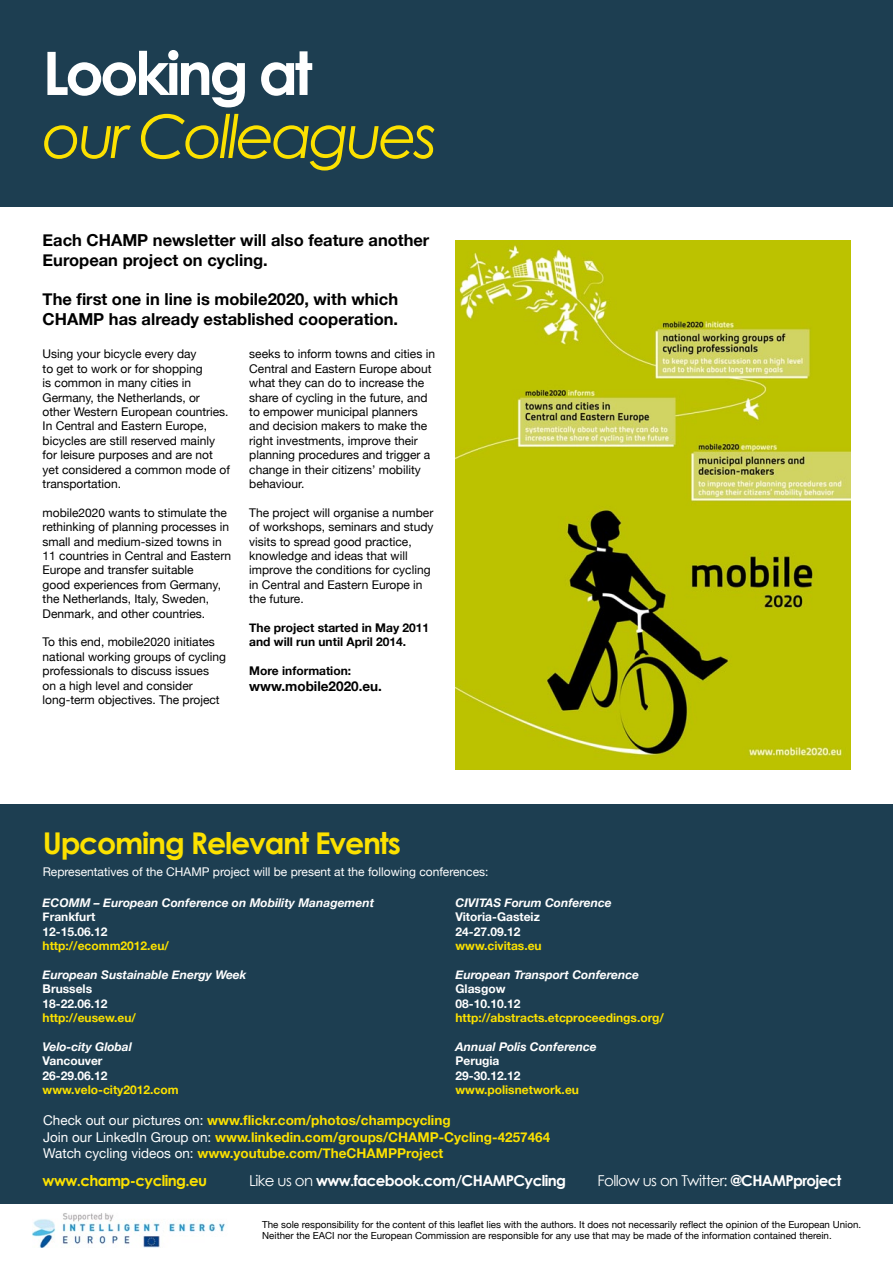
<style>
.page{position:relative;width:893px;height:1263px;background:#fff}
.page>*{position:absolute;margin:0;border:0;box-sizing:border-box;transform-origin:0 0}
.t1{font:italic 60px "Century Gothic";letter-spacing:-.06em;color:#fce100}
.t2{font:700 60px "Century Gothic";letter-spacing:-.06em;color:#fff}
.t3{font:700 30px "Century Gothic";letter-spacing:-.04em;color:#fce100}
.t4{font:700 16.5px/19.8px "Helvetica Neue";color:#000}
.t5{font:700 15px "Century Gothic";letter-spacing:-.04em;color:#fff}
.t6{font:15px "Century Gothic";letter-spacing:-.04em;color:#fff}
.t7{font:700 15px "Century Gothic";letter-spacing:-.04em;color:#fce100}
.t8{font:700 13.5px/16.2px "Helvetica Neue";color:#fce100}
.t9{font:700 13.5px "Helvetica Neue";color:#000}
.t10{font:12px/14.4px "Helvetica Neue";color:#000}
.t11{font:italic 700 12px "Helvetica Neue";color:#fff}
.t12{font:700 12px "Helvetica Neue";color:#fce100}
.t13{font:700 12px/14.4px "Helvetica Neue";color:#fff}
.t14{font:12px "Helvetica Neue";color:#fff}
.t15{font:700 12px/14.4px "Helvetica Neue";color:#000}
.t16{font:9.75px/11.7px "Helvetica Neue";color:#000}
.s1{font-weight:400;color:#fff}
.s2{font-weight:400}
.s3{font-weight:700}
</style>
<div class="page">
<div style="left:0;top:0;width:893px;height:207px;background:#1d3e51"></div>
<div style="left:0;top:804px;width:893px;height:399px;background:#1d3e51"></div>
<img style="left:455px;top:240px;width:396px;height:530px">
<img style="left:32px;top:1213px;width:194px;height:34px">
<h1 class="t2" style="left:43px;top:35px;width:272px">Looking at</h1>
<h1 class="t1" style="left:43px;top:100px;width:396px">our Colleagues</h1>
<h3 class="t4" style="left:43px;top:229px;width:388px">Each CHAMP newsletter will also feature another<br>European project on cycling.</h3>
<h3 class="t4" style="left:43px;top:288px;width:357px">The first one in line is mobile2020, with which<br>CHAMP has already established cooperation.</h3>
<p class="t10" style="left:43px;top:346px;width:189px">Using your bicycle every day<br>to get to work or for shopping<br>is common in many cities in<br>Germany, the Netherlands, or other Western European countries.<br>In Central and Eastern Europe, bicycles are still reserved mainly for leisure purposes and are not yet considered a common mode of transportation.</p>
<p class="t10" style="left:43px;top:504px;width:190px">mobile2020 wants to stimulate the rethinking of planning processes in small and medium-sized towns in<br>11 countries in Central and Eastern<br>Europe and transfer suitable<br>good experiences from Germany, the Netherlands, Italy, Sweden,<br>Denmark, and other countries.</p>
<p class="t10" style="left:43px;top:634px;width:185px">To this end, mobile2020 initiates national working groups of cycling professionals to discuss issues<br>on a high level and consider long-term objectives. The project</p>
<p class="t10" style="left:249px;top:346px;width:187px">seeks to inform towns and cities in<br>Central and Eastern Europe about what they can do to increase the share of cycling in the future, and to empower municipal planners and decision makers to make the right investments, improve their planning procedures and trigger a change in their citizens’ mobility behaviour.</p>
<p class="t10" style="left:249px;top:504px;width:186px">The project will organise a number of workshops, seminars and study visits to spread good practice, knowledge and ideas that will improve the conditions for cycling in Central and Eastern Europe in the future.</p>
<p class="t15" style="left:249px;top:620px;width:182px">The project started in May 2011 and will run until April 2014.</p>
<p class="t15" style="left:249px;top:663px;width:103px">More information:</p>
<p class="t9" style="left:249px;top:674px;width:134px">www.mobile2020.eu.</p>
<h2 class="t3" style="left:43px;top:824px;width:360px">Upcoming Relevant Events</h2>
<p class="t14" style="left:43px;top:861px;width:447px">Representatives of the CHAMP project will be present at the following conferences:</p>
<p class="t11" style="left:43px;top:893px;width:333px">ECOMM – European Conference on Mobility Management</p>
<p class="t13" style="left:43px;top:909px;width:66px">Frankfurt<br>12-15.06.12</p>
<p class="t12" style="left:43px;top:935px;width:128px">http://ecomm2012.eu/</p>
<p class="t11" style="left:43px;top:965px;width:205px">European Sustainable Energy Week</p>
<p class="t13" style="left:43px;top:981px;width:66px">Brussels<br>18-22.06.12</p>
<p class="t12" style="left:43px;top:1007px;width:95px">http://eusew.eu/</p>
<p class="t11" style="left:43px;top:1037px;width:91px">Velo-city Global</p>
<p class="t13" style="left:43px;top:1053px;width:66px">Vancouver<br>26-29.06.12</p>
<p class="t12" style="left:43px;top:1079px;width:137px">www.velo-city2012.com</p>
<p class="t11" style="left:455px;top:893px;width:158px">CIVITAS Forum Conference</p>
<p class="t13" style="left:455px;top:909px;width:86px">Vitoria-Gasteiz<br>24-27.09.12</p>
<p class="t12" style="left:455px;top:935px;width:88px">www.civitas.eu</p>
<p class="t11" style="left:455px;top:965px;width:185px">European Transport Conference</p>
<p class="t13" style="left:455px;top:981px;width:66px">Glasgow<br>08-10.10.12</p>
<p class="t12" style="left:455px;top:1007px;width:210px">http://abstracts.etcproceedings.org/</p>
<p class="t11" style="left:455px;top:1037px;width:143px">Annual Polis Conference</p>
<p class="t13" style="left:455px;top:1053px;width:66px">Perugia<br>29-30.12.12</p>
<p class="t12" style="left:455px;top:1079px;width:125px">www.polisnetwork.eu</p>
<p class="t8" style="left:43px;top:1112px;width:509px"><span class="s1">Check out our pictures on:</span> www.flickr.com/photos/champcycling<br><span class="s1">Join our LinkedIn Group on:</span> www.linkedin.com/groups/CHAMP-Cycling-4257464<br><span class="s1">Watch cycling videos on:</span> www.youtube.com/TheCHAMPProject</p>
<p class="t7" style="left:43px;top:1171px;width:166px">www.champ-cycling.eu</p>
<p class="t5" style="left:249px;top:1171px;width:318px"><span class="s2">Like us on</span> www.facebook.com/CHAMPCycling</p>
<p class="t6" style="left:597px;top:1171px;width:245px">Follow us on Twitter: <span class="s3">@CHAMPproject</span></p>
<p class="t16" style="left:262px;top:1217px;width:600px">The sole responsibility for the content of this leaflet lies with the authors. It does not necessarily reflect the opinion of the European Union.<br>Neither the EACI nor the European Commission are responsible for any use that may be made of the information contained therein.</p>
</div>
